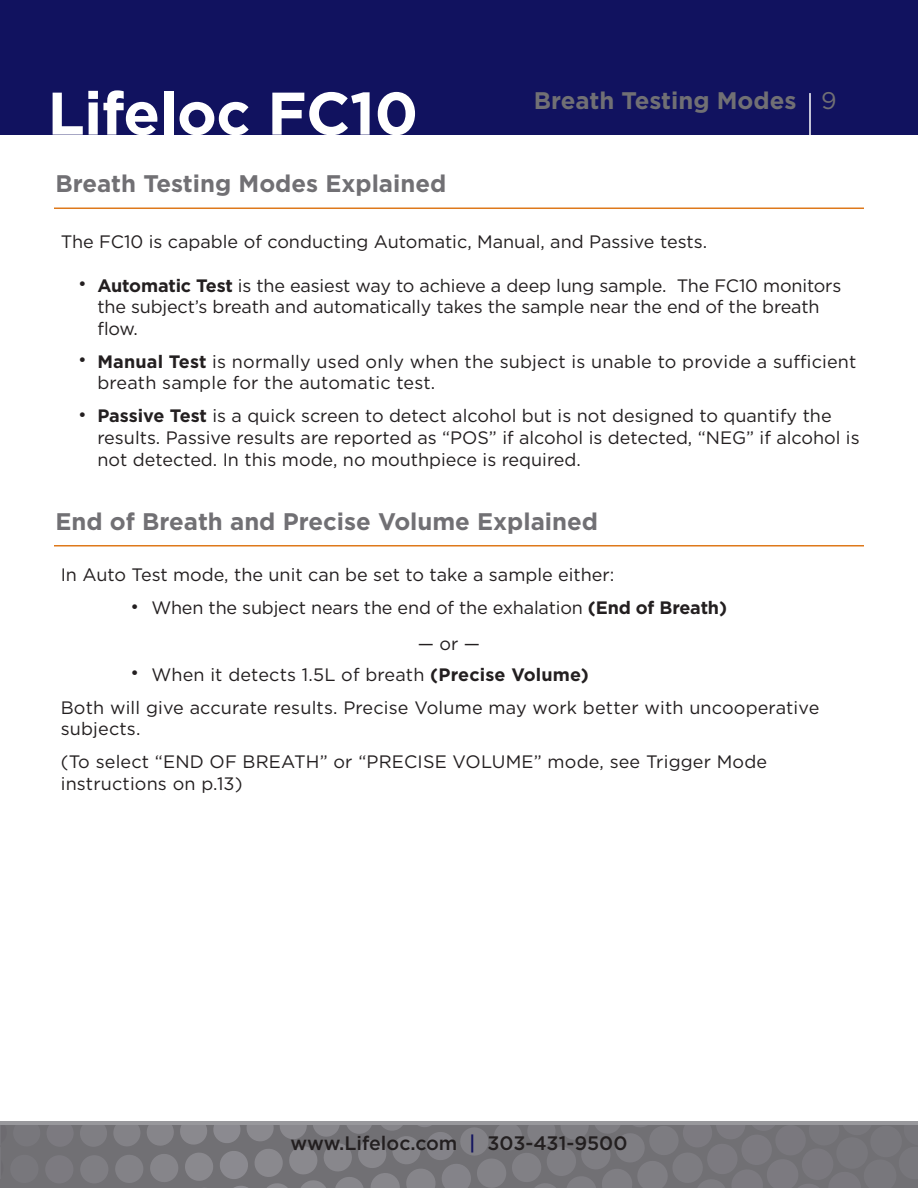
<style>
.page{position:relative;width:918px;height:1188px;background:#fff}
.page>*{position:absolute;margin:0;border:0;box-sizing:border-box;transform-origin:0 0}
.t1{font:700 60px "Gotham";letter-spacing:-.01em;color:#fff}
.t2{font:700 24px "Gotham";color:#717074}
.t3{font:24px "Gotham";color:#717074}
.t4{font:500 19.5px "Gotham";color:#231f20}
.t5{font:18px/21.6px "Gotham";color:#231f20}
.s1{font-weight:700}
.s2{color:#11125f}
</style>
<div class="page">
<hr style="left:0;top:0;width:1px;height:134px;background:#11125f">
<div style="left:1px;top:0;width:917px;height:134px;background:#11125f"></div>
<hr style="left:0;top:1124px;width:1px;height:64px;background:#717074">
<div style="left:1px;top:1124px;width:917px;height:64px;background:#78777c"></div>
<svg style="left:113px;top:1125px;width:706px;height:63px"></svg>
<div style="left:80px;top:1155px;width:29px;height:29px;background:#7f7e83;border-radius:50%"></div>
<svg style="left:0;top:1121px;width:73px;height:62px"></svg>
<hr style="left:1px;top:1121px;width:917px;height:4px;background:#98989c">
<hr style="left:809px;top:93px;width:2px;height:64px;background:#fff">
<hr style="left:54px;top:208px;width:810px;height:1px;background:#de791b">
<hr style="left:54px;top:545px;width:810px;height:2px;background:#de791b">
<h1 class="t1" style="left:48px;top:74px;width:372px">Lifeloc FC10</h1>
<h2 class="t2" style="left:56px;top:168px;width:392px">Breath Testing Modes Explained</h2>
<h2 class="t2" style="left:534px;top:85px;width:264px">Breath Testing Modes</h2>
<h2 class="t3" style="left:821px;top:85px;width:17px">9</h2>
<p class="t5" style="left:61px;top:231px;width:648px">The FC10 is capable of conducting Automatic, Manual, and Passive tests.</p>
<p class="t5" style="left:97px;top:274px;width:745px;text-indent:-19px">• <span class="s1">Automatic Test</span> is the easiest way to achieve a deep lung sample. The FC10 monitors the subject’s breath and automatically takes the sample near the end of the breath flow.</p>
<p class="t5" style="left:97px;top:350px;width:761px;text-indent:-19px">• <span class="s1">Manual Test</span> is normally used only when the subject is unable to provide a sufficient breath sample for the automatic test.</p>
<p class="t5" style="left:97px;top:405px;width:764px;text-indent:-19px">• <span class="s1">Passive Test</span> is a quick screen to detect alcohol but is not designed to quantify the results. Passive results are reported as “POS” if alcohol is detected, “NEG” if alcohol is not detected. In this mode, no mouthpiece is required.</p>
<h2 class="t2" style="left:56px;top:505px;width:544px">End of Breath and Precise Volume Explained</h2>
<p class="t5" style="left:61px;top:564px;width:555px">In Auto Test mode, the unit can be set to take a sample either:</p>
<p class="t5" style="left:131px;top:597px;width:598px">• When the subject nears the end of the exhalation <span class="s1">(End of Breath)</span></p>
<p class="t5" style="left:418px;top:633px;width:64px">— or —</p>
<p class="t5" style="left:61px;top:657px;width:760px;line-height:33px;text-indent:70px">• When it detects 1.5L of breath <span class="s1">(Precise Volume)<br></span>Both will give accurate results. Precise Volume may work better with uncooperative</p>
<p class="t5" style="left:61px;top:712px;width:708px;line-height:33px">subjects.<br>(To select “END OF BREATH” or “PRECISE VOLUME” mode, see Trigger Mode</p>
<p class="t5" style="left:61px;top:772px;width:183px">instructions on p.13)</p>
<p class="t4" style="left:291px;top:1131px;width:338px">www.Lifeloc.com <span class="s2">|</span> 303-431-9500</p>
</div>
